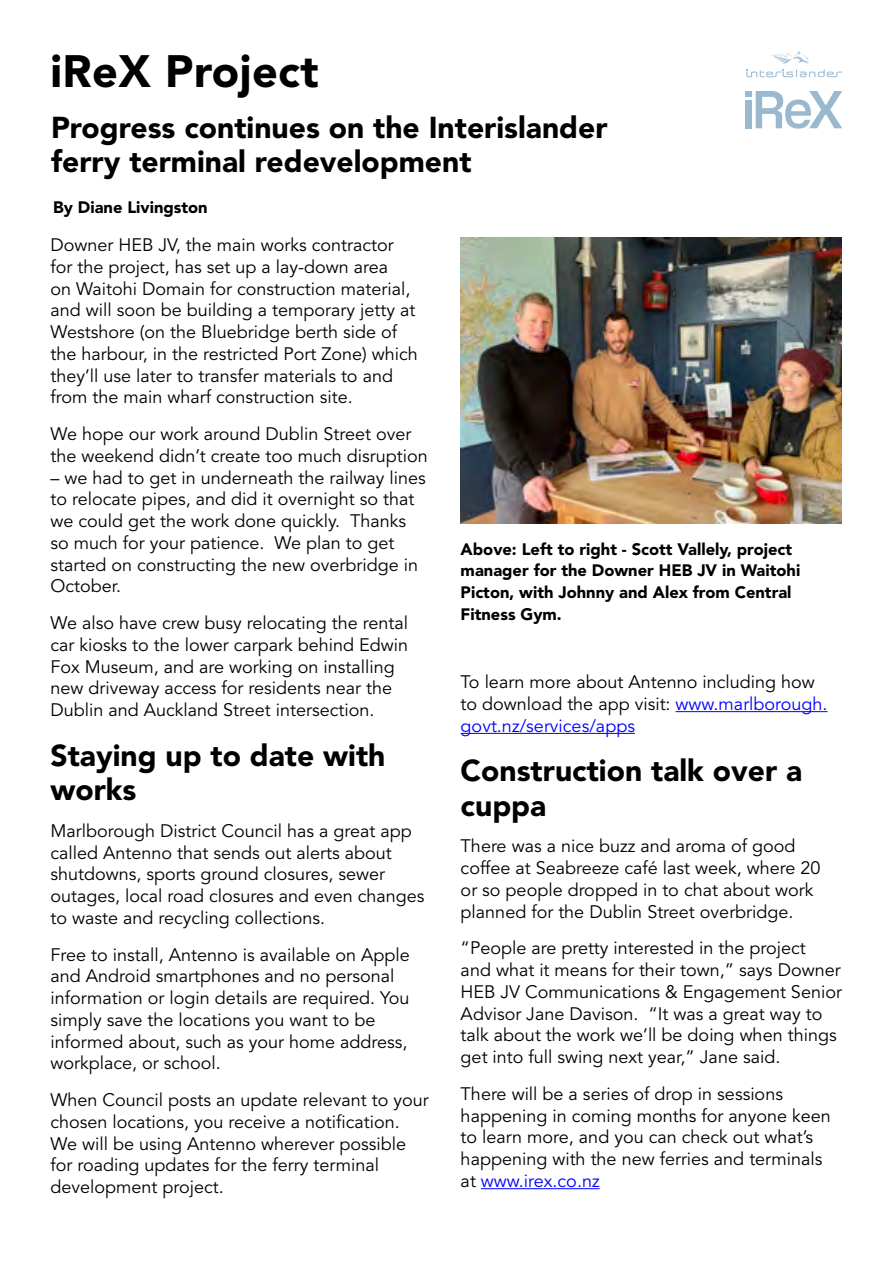
<style>
.page{position:relative;width:893px;height:1263px;background:#fff}
.page>*{position:absolute;margin:0;border:0;box-sizing:border-box;transform-origin:0 0}
.t1{font:900 45px "Avenir";letter-spacing:.01em;color:#000}
.t2{font:900 30px/34.5px "Avenir";color:#000}
.t3{font:18px/21.8px "Avenir";color:#000}
.t4{font:900 16.5px/21.8px "Avenir";color:#000}
.s1{color:#00f}
</style>
<div class="page">
<hr style="left:676px;top:711px;width:152px;height:1px;background:#00f">
<hr style="left:461px;top:733px;width:174px;height:1px;background:#00f">
<hr style="left:481px;top:1188px;width:119px;height:1px;background:#00f">
<svg style="left:745px;top:91px;width:97px;height:38px"></svg>
<svg style="left:746px;top:51px;width:96px;height:26px"></svg>
<img style="left:461px;top:237px;width:381px;height:286px">
<h1 class="t1" style="left:50px;top:44px;width:270px">iReX Project</h1>
<h2 class="t2" style="left:51px;top:110px;width:558px">Progress continues on the Interislander ferry terminal redevelopment</h2>
<p class="t4" style="left:53px;top:197px;width:156px">By Diane Livingston</p>
<p class="t3" style="left:50px;top:235px;width:369px">Downer HEB JV, the main works contractor for the project, has set up a lay-down area<br>on Waitohi Domain for construction material, and will soon be building a temporary jetty at Westshore (on the Bluebridge berth side of the harbour, in the restricted Port Zone) which they’ll use later to transfer materials to and from the main wharf construction site.</p>
<p class="t3" style="left:50px;top:424px;width:379px">We hope our work around Dublin Street over the weekend didn’t create too much disruption</p>
<p class="t3" style="left:50px;top:467px;width:377px">– we had to get in underneath the railway lines to relocate pipes, and did it overnight so that we could get the work done quickly. Thanks so much for your patience. We plan to get started on constructing the new overbridge in October.</p>
<p class="t3" style="left:50px;top:612px;width:359px">We also have crew busy relocating the rental car kiosks to the lower carpark behind Edwin Fox Museum, and are working on installing new driveway access for residents near the Dublin and Auckland Street intersection.</p>
<h2 class="t2" style="left:50px;top:738px;width:336px">Staying up to date with works</h2>
<p class="t3" style="left:50px;top:820px;width:376px">Marlborough District Council has a great app called Antenno that sends out alerts about shutdowns, sports ground closures, sewer outages, local road closures and even changes to waste and recycling collections.</p>
<p class="t3" style="left:50px;top:944px;width:361px">Free to install, Antenno is available on Apple and Android smartphones and no personal information or login details are required. You simply save the locations you want to be informed about, such as your home address, workplace, or school.</p>
<p class="t3" style="left:50px;top:1090px;width:380px">When Council posts an update relevant to your chosen locations, you receive a notification.<br>We will be using Antenno wherever possible for roading updates for the ferry terminal development project.</p>
<p class="t4" style="left:461px;top:538px;width:341px">Above: Left to right - Scott Vallely, project manager for the Downer HEB JV in Waitohi Picton, with Johnny and Alex from Central Fitness Gym.</p>
<p class="t3" style="left:461px;top:671px;width:368px">To learn more about Antenno including how to download the app visit: <span class="s1">www.marlborough. govt.nz/services/apps</span></p>
<h2 class="t2" style="left:461px;top:753px;width:343px">Construction talk over a cuppa</h2>
<p class="t3" style="left:461px;top:836px;width:361px">There was a nice buzz and aroma of good coffee at Seabreeze café last week, where 20 or so people dropped in to chat about work planned for the Dublin Street overbridge.</p>
<p class="t3" style="left:461px;top:938px;width:383px">“People are pretty interested in the project<br>and what it means for their town,” says Downer HEB JV Communications &amp; Engagement Senior Advisor Jane Davison. “It was a great way to talk about the work we’ll be doing when things get into full swing next year,” Jane said.</p>
<p class="t3" style="left:461px;top:1083px;width:372px">There will be a series of drop in sessions happening in coming months for anyone keen to learn more, and you can check out what’s happening with the new ferries and terminals at <span class="s1">www.irex.co.nz</span></p>
</div>
